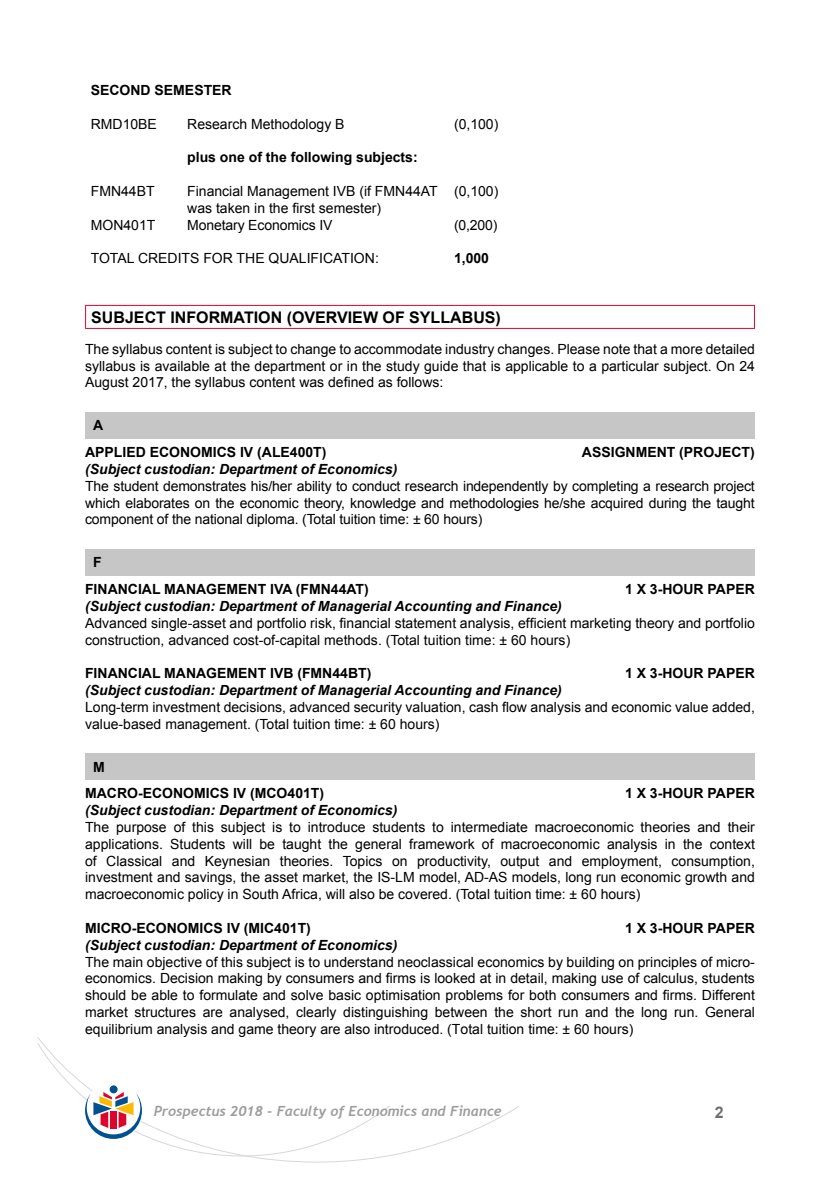
<style>
.page{position:relative;width:840px;height:1191px;background:#fff}
.page>*{position:absolute;margin:0;border:0;box-sizing:border-box;transform-origin:0 0}
.t1{font:700 16px "Arial";color:#000}
.t2{font:700 16px "Arial";color:#706f6f}
.t3{font:14px/16.8px "Arial";color:#000;text-align:justify}
.t4{font:700 14px/26.8px "Arial";color:#000}
.t5{font:italic 700 14px "Arial";color:#000}
.t6{font:italic 700 14px "Trebuchet";color:#9d9d9c}
</style>
<div class="page">
<svg style="left:37px;top:1037px;width:482px;height:125px"></svg>
<div style="left:84px;top:1082px;width:58px;height:57px;background:#fff;border-radius:50%"></div>
<div style="left:110px;top:1085px;width:7px;height:8px;background:#005092;border-radius:50%"></div>
<svg style="left:85px;top:1092px;width:57px;height:47px"></svg>
<hr style="left:85px;top:305px;width:669px;height:1px;background:#dd052b">
<svg style="left:85px;top:306px;width:1px;height:22px"></svg>
<svg style="left:753px;top:306px;width:1px;height:22px"></svg>
<hr style="left:85px;top:328px;width:669px;height:1px;background:#dd052b">
<div style="left:85px;top:412px;width:669px;height:26px;background:#c6c6c6"></div>
<div style="left:85px;top:549px;width:669px;height:26px;background:#c6c6c6"></div>
<div style="left:85px;top:753px;width:669px;height:26px;background:#c6c6c6"></div>
<p class="t4" style="left:91px;top:77px;width:142px">SECOND SEMESTER</p>
<p class="t3" style="left:91px;top:115px;width:68px">RMD10BE</p>
<p class="t3" style="left:187px;top:115px;width:159px">Research Methodology B</p>
<p class="t3" style="left:454px;top:115px;width:46px">(0,100)</p>
<p class="t4" style="left:187px;top:144px;width:232px">plus one of the following subjects:</p>
<p class="t3" style="left:91px;top:183px;width:65px">FMN44BT</p>
<p class="t3" style="left:187px;top:183px;width:312px">Financial Management IVB (if FMN44AT (0,100) was taken in the first semester)</p>
<p class="t3" style="left:91px;top:216px;width:66px">MON401T</p>
<p class="t3" style="left:187px;top:216px;width:147px">Monetary Economics IV</p>
<p class="t3" style="left:454px;top:216px;width:45px">(0,200)</p>
<p class="t3" style="left:91px;top:250px;width:289px">TOTAL CREDITS FOR THE QUALIFICATION:</p>
<p class="t4" style="left:454px;top:245px;width:37px">1,000</p>
<p class="t1" style="left:91px;top:306px;width:411px">SUBJECT INFORMATION (OVERVIEW OF SYLLABUS)</p>
<p class="t3" style="left:85px;top:340px;width:671px">The syllabus content is subject to change to accommodate industry changes. Please note that a more detailed syllabus is available at the department or in the study guide that is applicable to a particular subject. On 24<br>August 2017, the syllabus content was defined as follows:</p>
<p class="t4" style="left:85px;top:412px;width:243px;text-indent:8px">A<br>APPLIED ECONOMICS IV (ALE400T)</p>
<p class="t4" style="left:581px;top:439px;width:174px">ASSIGNMENT (PROJECT)</p>
<p class="t5" style="left:85px;top:460px;width:313px">(Subject custodian: Department of Economics)</p>
<p class="t3" style="left:85px;top:477px;width:671px">The student demonstrates his/her ability to conduct research independently by completing a research project which elaborates on the economic theory, knowledge and methodologies he/she acquired during the taught component of the national diploma. (Total tuition time: ± 60 hours)</p>
<p class="t4" style="left:85px;top:549px;width:285px;text-indent:8px">F<br>FINANCIAL MANAGEMENT IVA (FMN44AT)</p>
<p class="t4" style="left:624px;top:576px;width:131px">1 X 3-HOUR PAPER</p>
<p class="t5" style="left:85px;top:597px;width:478px">(Subject custodian: Department of Managerial Accounting and Finance)</p>
<p class="t3" style="left:85px;top:614px;width:671px">Advanced single-asset and portfolio risk, financial statement analysis, efficient marketing theory and portfolio construction, advanced cost-of-capital methods. (Total tuition time: ± 60 hours)</p>
<p class="t4" style="left:85px;top:660px;width:287px">FINANCIAL MANAGEMENT IVB (FMN44BT)</p>
<p class="t4" style="left:624px;top:660px;width:131px">1 X 3-HOUR PAPER</p>
<p class="t5" style="left:85px;top:681px;width:478px">(Subject custodian: Department of Managerial Accounting and Finance)</p>
<p class="t3" style="left:85px;top:698px;width:671px">Long-term investment decisions, advanced security valuation, cash flow analysis and economic value added, value-based management. (Total tuition time: ± 60 hours)</p>
<p class="t4" style="left:85px;top:753px;width:240px;text-indent:8px">M<br>MACRO-ECONOMICS IV (MCO401T)</p>
<p class="t4" style="left:624px;top:780px;width:131px">1 X 3-HOUR PAPER</p>
<p class="t5" style="left:85px;top:801px;width:313px">(Subject custodian: Department of Economics)</p>
<p class="t3" style="left:85px;top:818px;width:671px">The purpose of this subject is to introduce students to intermediate macroeconomic theories and their applications. Students will be taught the general framework of macroeconomic analysis in the context of Classical and Keynesian theories. Topics on productivity, output and employment, consumption, investment and savings, the asset market, the IS-LM model, AD-AS models, long run economic growth and macroeconomic policy in South Africa, will also be covered. (Total tuition time: ± 60 hours)</p>
<p class="t4" style="left:85px;top:914px;width:227px">MICRO-ECONOMICS IV (MIC401T)</p>
<p class="t4" style="left:624px;top:914px;width:131px">1 X 3-HOUR PAPER</p>
<p class="t5" style="left:85px;top:935px;width:313px">(Subject custodian: Department of Economics)</p>
<p class="t3" style="left:85px;top:953px;width:671px">The main objective of this subject is to understand neoclassical economics by building on principles of micro&shy;economics. Decision making by consumers and firms is looked at in detail, making use of calculus, students should be able to formulate and solve basic optimisation problems for both consumers and firms. Different market structures are analysed, clearly distinguishing between the short run and the long run. General equilibrium analysis and game theory are also introduced. (Total tuition time: ± 60 hours)</p>
<p class="t6" style="left:154px;top:1102px;width:349px">Prospectus 2018 - Faculty of Economics and Finance</p>
<p class="t2" style="left:714px;top:1100px;width:10px">2</p>
</div>
